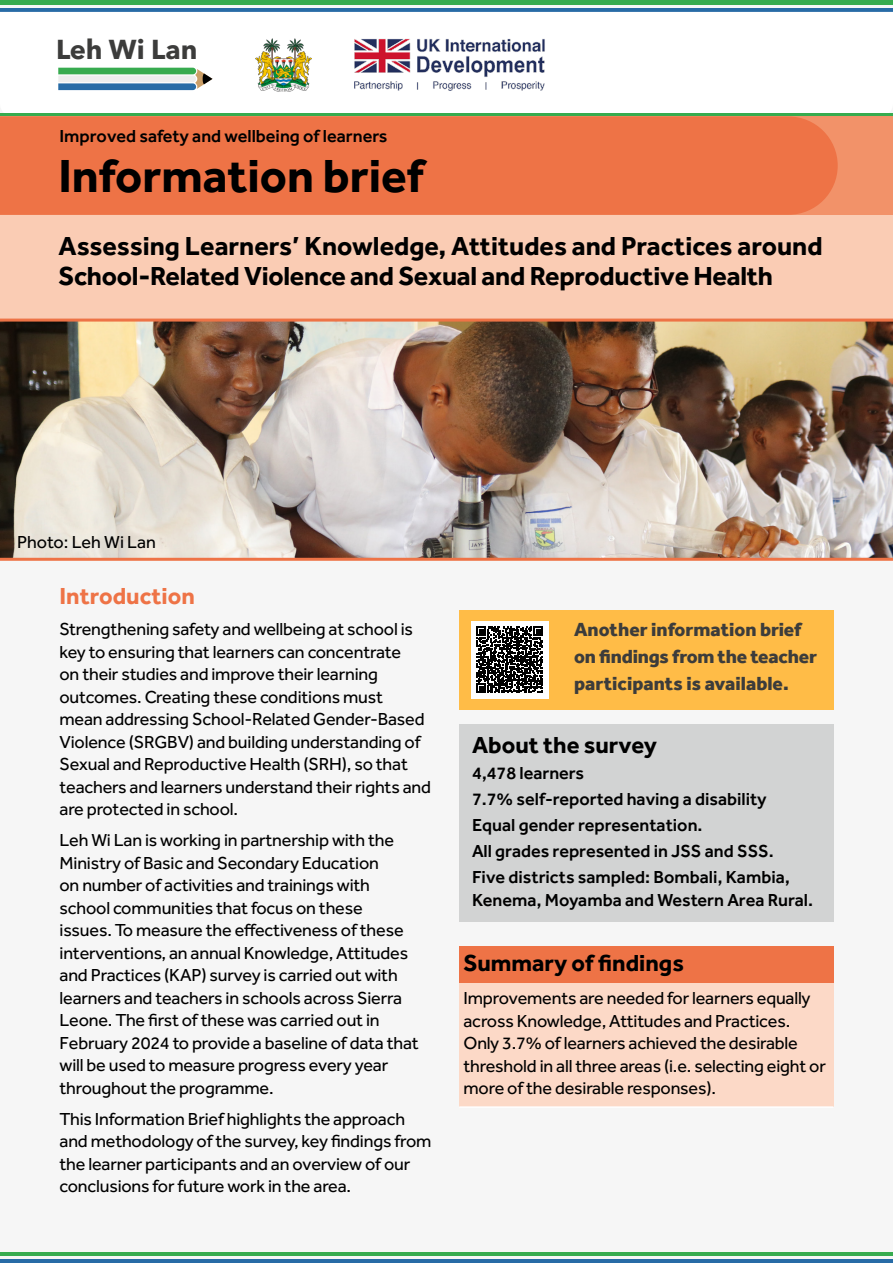
<style>
.page{position:relative;width:893px;height:1263px;background:#f6f6f6}
.page>*{position:absolute;margin:0;border:0;box-sizing:border-box;transform-origin:0 0}
.t1{font:700 48px "Effra";color:#000}
.t2{font:700 27.15px "Avenir Next";letter-spacing:-.005em;color:#3c3c3b}
.t3{font:700 27px/30.2px "Effra";letter-spacing:-.01em;color:#000}
.t4{font:700 24px "Effra";color:#000}
.t5{font:700 24px "Effra";color:#ee7346}
.t6{font:800 19.5px/27px "Effra";color:#3c3c3b}
.t7{font:18px/22.5px "Effra";letter-spacing:-.01em;color:#000}
.t8{font:500 18px/26px "Effra";color:#000}
</style>
<div class="page">
<div style="left:0;top:0;width:893px;height:5px;background:#37ab4f"></div>
<svg style="left:0;top:8px;width:893px;height:4px;background:#2c6ea8"></svg>
<hr style="left:0;top:1252px;width:893px;height:3px;background:#37ab4f">
<hr style="left:0;top:1259px;width:893px;height:4px;background:#276ba6">
<div style="left:459px;top:610px;width:374px;height:99px;background:#ffbc47"></div>
<div style="left:459px;top:724px;width:374px;height:47px;background:#d2d3d3"></div>
<div style="left:459px;top:754px;width:374px;height:41px;background:#d2d3d3"></div>
<div style="left:459px;top:780px;width:374px;height:41px;background:#d2d3d3"></div>
<div style="left:459px;top:806px;width:374px;height:41px;background:#d2d3d3"></div>
<div style="left:459px;top:832px;width:374px;height:41px;background:#d2d3d3"></div>
<div style="left:459px;top:858px;width:374px;height:64px;background:#d2d3d3"></div>
<div style="left:459px;top:946px;width:374px;height:37px;background:#ee7346"></div>
<div style="left:459px;top:983px;width:374px;height:124px;background:#fcd9c7"></div>
<hr style="left:459px;top:1106px;width:374px;height:2px;background:#fff">
<div style="left:55px;top:35px;width:162px;height:59px;background:#fff"></div>
<svg style="left:58px;top:67px;width:155px;height:24px;background:#8ebab0"></svg>
<img style="left:256px;top:38px;width:55px;height:53px">
<img style="left:354px;top:39px;width:191px;height:52px">
<svg style="left:0;top:113px;width:893px;height:4px;background:#65a151"></svg>
<div style="left:0;top:198px;width:893px;height:122px;background:#faccb4"></div>
<div style="left:0;top:117px;width:893px;height:98px;background:#f29269"></div>
<div style="left:0;top:117px;width:838px;height:98px;background:#ee7346"></div>
<img style="left:0;top:319px;width:893px;height:242px">
<div style="left:471px;top:621px;width:78px;height:78px;background:#fff"></div>
<svg style="left:477px;top:626px;width:66px;height:67px"></svg>
<h2 class="t2" style="left:56px;top:26px;width:143px">Leh Wi Lan</h2>
<p class="t8" style="left:60px;top:123px;width:329px">Improved safety and wellbeing of learners</p>
<h1 class="t1" style="left:58px;top:147px;width:367px">Information brief</h1>
<h3 class="t3" style="left:58px;top:230px;width:766px">Assessing Learners’ Knowledge, Attitudes and Practices around<br>School-Related Violence and Sexual and Reproductive Health</h3>
<p class="t7" style="left:17px;top:531px;width:140px">Photo: Leh Wi Lan</p>
<h3 class="t5" style="left:60px;top:582px;width:137px">Introduction</h3>
<p class="t7" style="left:60px;top:618px;width:373px">Strengthening safety and wellbeing at school is key to ensuring that learners can concentrate<br>on their studies and improve their learning outcomes. Creating these conditions must<br>mean addressing School-Related Gender-Based Violence (SRGBV) and building understanding of Sexual and Reproductive Health (SRH), so that teachers and learners understand their rights and are protected in school.</p>
<p class="t7" style="left:60px;top:829px;width:361px">Leh Wi Lan is working in partnership with the Ministry of Basic and Secondary Education<br>on number of activities and trainings with school communities that focus on these issues. To measure the effectiveness of these interventions, an annual Knowledge, Attitudes and Practices (KAP) survey is carried out with learners and teachers in schools across Sierra Leone. The first of these was carried out in February 2024 to provide a baseline of data that will be used to measure progress every year throughout the programme.</p>
<p class="t7" style="left:60px;top:1107px;width:373px">This Information Brief highlights the approach and methodology of the survey, key findings from the learner participants and an overview of our conclusions for future work in the area.</p>
<p class="t6" style="left:574px;top:616px;width:244px">Another information brief on findings from the teacher participants is available.</p>
<h3 class="t4" style="left:472px;top:730px;width:186px">About the survey</h3>
<p class="t8" style="left:472px;top:760px;width:319px">4,478 learners<br>7.7% self-reported having a disability Equal gender representation.<br>All grades represented in JSS and SSS.<br>Five districts sampled: Bombali, Kambia,</p>
<p class="t8" style="left:472px;top:886px;width:343px">Kenema, Moyamba and Western Area Rural.</p>
<h3 class="t4" style="left:463px;top:948px;width:222px">Summary of findings</h3>
<p class="t7" style="left:463px;top:987px;width:364px">Improvements are needed for learners equally across Knowledge, Attitudes and Practices.<br>Only 3.7% of learners achieved the desirable threshold in all three areas (i.e. selecting eight or more of the desirable responses).</p>
</div>
